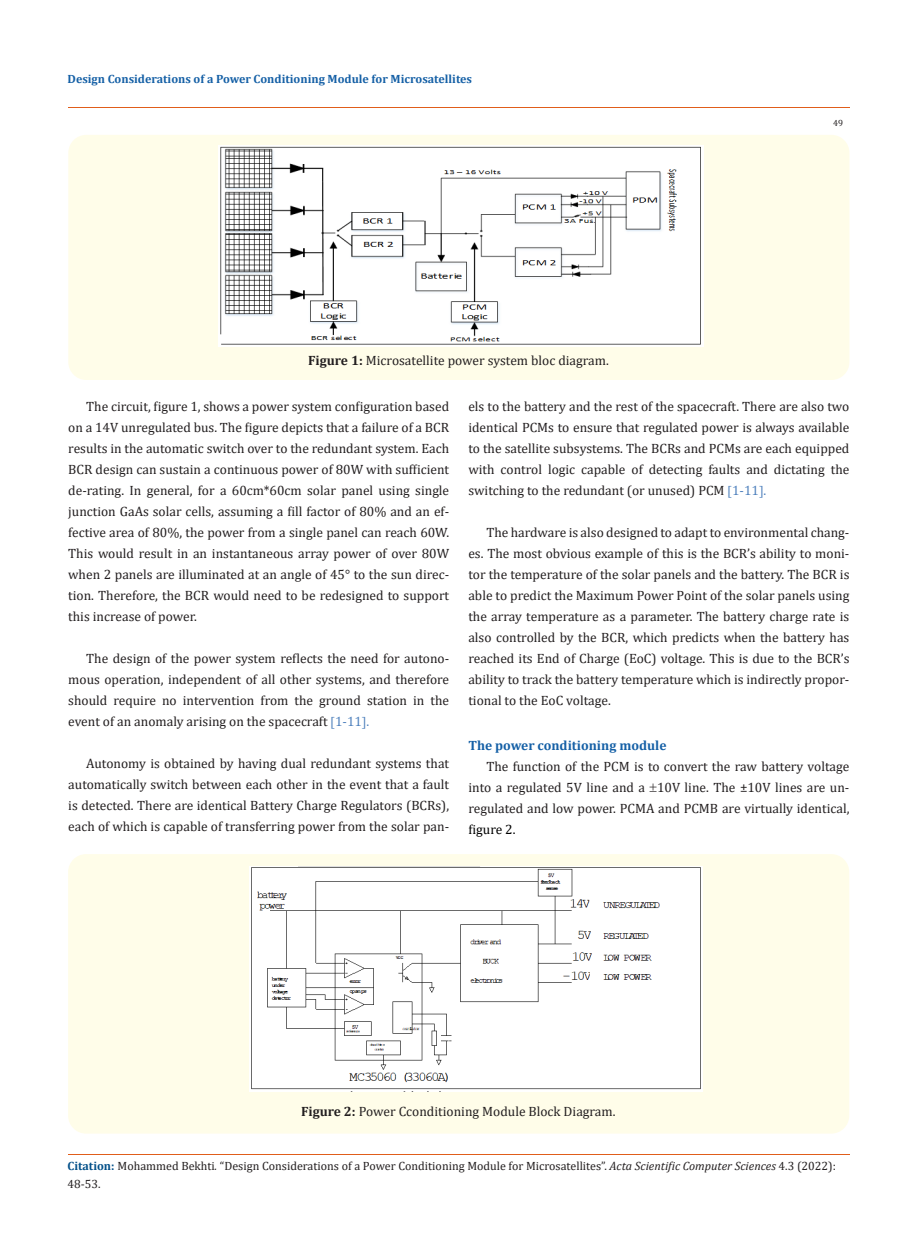
<style>
.page{position:relative;width:917px;height:1260px;background:#fff}
.page>*{position:absolute;margin:0;border:0;box-sizing:border-box;transform-origin:0 0}
.Body_Text{font:13.5px/21px "Cambria";color:#231f20;text-align:justify}
.List_Paragraph{font:700 13.5px "Cambria";color:#1560a6}
.t1{font:12px/18px "Cambria";color:#231f20}
.t2{font:700 12px "Cambria";color:#1560a6}
.t3{font:9px "Cambria";color:#231f20}
.s1{font-weight:700}
.s2{color:#4f81bd}
.s3{color:#000}
.s4{font-weight:700;color:#035089}
.s5{font-style:italic}
</style>
<div class="page">
<hr style="left:68px;top:108px;width:781px;height:1px;background:#e05d1a">
<hr style="left:68px;top:1155px;width:781px;height:1px;background:#e05d1a">
<div style="left:68px;top:135px;width:781px;height:245px;background:#fffde9;border-radius:18px"></div>
<img style="left:218px;top:145px;width:485px;height:201px">
<div style="left:68px;top:854px;width:781px;height:280px;background:#fffde9;border-radius:18px"></div>
<img style="left:249px;top:867px;width:453px;height:225px">
<p class="t2" style="left:68px;top:70px;width:406px">Design Considerations of a Power Conditioning Module for Microsatellites</p>
<p class="Body_Text" style="left:308px;top:350px;width:302px"><span class="s1">Figure 1:</span> Microsatellite power system bloc diagram.</p>
<p class="t3" style="left:833px;top:118px;width:11px">49</p>
<p class="Body_Text" style="left:68px;top:396px;width:382px;text-indent:18px">The circuit, figure 1, shows a power system configuration based on a 14V unregulated bus. The figure depicts that a failure of a BCR results in the automatic switch over to the redundant system. Each BCR design can sustain a continuous power of 80W with sufficient de-rating. In general, for a 60cm*60cm solar panel using single junction GaAs solar cells, assuming a fill factor of 80% and an ef&shy;fective area of 80%, the power from a single panel can reach 60W.<br>This would result in an instantaneous array power of over 80W when 2 panels are illuminated at an angle of 45° to the sun direc&shy;tion. Therefore, the BCR would need to be redesigned to support this increase of power.</p>
<p class="Body_Text" style="left:68px;top:648px;width:382px;text-indent:18px">The design of the power system reflects the need for autono&shy;mous operation, independent of all other systems, and therefore should require no intervention from the ground station in the event of an anomaly arising on the spacecraft <span class="s2">1-11 .</span></p>
<p class="Body_Text" style="left:68px;top:753px;width:382px;text-indent:18px">Autonomy is obtained by having dual redundant systems that automatically switch between each other in the event that a fault is detected. There are identical Battery Charge Regulators (BCRs), each of which is capable of transferring power from the solar pan-</p>
<p class="Body_Text" style="left:468px;top:396px;width:382px">els to the battery and the rest of the spacecraft. There are also two identical PCMs to ensure that regulated power is always available to the satellite subsystems. The BCRs and PCMs are each equipped with control logic capable of detecting faults and dictating the switching to the redundant (or unused) PCM <span class="s2">1-11 .</span></p>
<p class="Body_Text" style="left:468px;top:522px;width:382px;text-indent:18px">The hardware is also designed to adapt to environmental chang&shy;es. The most obvious example of this is the BCR’s ability to moni&shy;tor the temperature of the solar panels and the battery. The BCR is able to predict the Maximum Power Point of the solar panels using the array temperature as a parameter. The battery charge rate is also controlled by the BCR, which predicts when the battery has reached its End of Charge (EoC) voltage. This is due to the BCR’s ability to track the battery temperature which is indirectly propor&shy;tional to the EoC voltage.</p>
<p class="List_Paragraph" style="left:468px;top:736px;width:200px">The power conditioning module</p>
<p class="Body_Text" style="left:468px;top:756px;width:382px;text-indent:18px">The function of the PCM is to convert the raw battery voltage into a regulated 5V line and a 10V line. The ±10V lines are un&shy;regulated and low power. PCMA and PCMB are virtually identical, <span class="s3">figure 2.</span></p>
<p class="Body_Text" style="left:301px;top:1101px;width:316px"><span class="s1">Figure 2:</span> Power Cconditioning Module Block Diagram.</p>
<p class="t1" style="left:68px;top:1157px;width:770px"><span class="s4">Citation:</span> Mohammed Bekhti<span class="s5">.</span> “Design Considerations of a Power Conditioning Module for Microsatellites”. <span class="s5">Acta Scientific Computer Sciences</span> 4.3 (2022):<br>48-53.</p>
</div>
